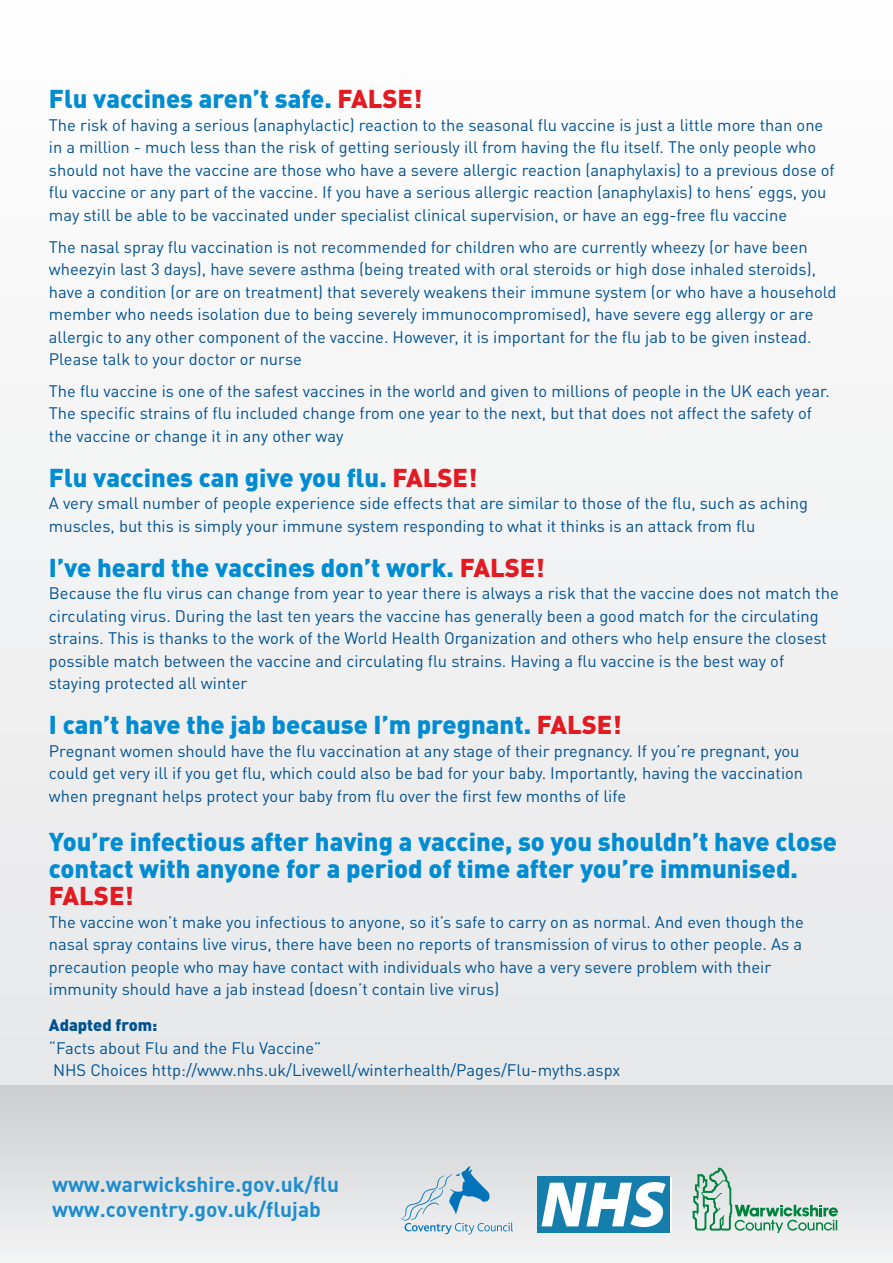
<style>
.page{position:relative;width:893px;height:1263px;background:#fff}
.page>*{position:absolute;margin:0;border:0;box-sizing:border-box;transform-origin:0 0}
.t1{font:900 25.5px/27px "DIN Pro";color:#008cd2}
.t2{font:900 25.5px "DIN Pro";color:#e21a21}
.t3{font:21px/25.2px "DIN Bold";color:#1e8dcd}
.t4{font:16.5px/22.5px "DIN Pro";color:#005190}
.t5{font:900 16.5px "DIN Pro";color:#005190}
.s1{color:#e21a21}
</style>
<div class="page">
<div style="left:0;top:0;width:893px;height:1085px;background:#f2f3f4"></div>
<div style="left:0;top:1085px;width:893px;height:178px;background:linear-gradient(to bottom,#cccdd0,#f3f4f5)"></div>
<svg style="left:693px;top:1168px;width:145px;height:65px;background:#bcd4c9"></svg>
<svg style="left:401px;top:1166px;width:112px;height:68px;background:#c4d5e1"></svg>
<div style="left:537px;top:1177px;width:133px;height:56px;background:#167eac"></div>
<svg style="left:541px;top:1182px;width:125px;height:45px"></svg>
<h1 class="t1" style="left:49px;top:82px;width:375px">Flu vaccines aren’t safe. <span class="s1">FALSE!</span></h1>
<p class="t4" style="left:49px;top:112px;width:787px">The risk of having a serious (anaphylactic) reaction to the seasonal flu vaccine is just a little more than one in a million - much less than the risk of getting seriously ill from having the flu itself. The only people who should not have the vaccine are those who have a severe allergic reaction (anaphylaxis) to a previous dose of flu vaccine or any part of the vaccine. If you have a serious allergic reaction (anaphylaxis) to hens’ eggs, you may still be able to be vaccinated under specialist clinical supervision, or have an egg-free flu vaccine</p>
<p class="t4" style="left:49px;top:234px;width:789px">The nasal spray flu vaccination is not recommended for children who are currently wheezy (or have been wheezyin last 3 days), have severe asthma (being treated with oral steroids or high dose inhaled steroids), have a condition (or are on treatment) that severely weakens their immune system (or who have a household member who needs isolation due to being severely immunocompromised), have severe egg allergy or are allergic to any other component of the vaccine. However, it is important for the flu jab to be given instead.<br>Please talk to your doctor or nurse</p>
<p class="t4" style="left:49px;top:378px;width:783px">The flu vaccine is one of the safest vaccines in the world and given to millions of people in the UK each year.<br>The specific strains of flu included change from one year to the next, but that does not affect the safety of the vaccine or change it in any other way</p>
<h1 class="t1" style="left:49px;top:460px;width:430px">Flu vaccines can give you flu. <span class="s1">FALSE!</span></h1>
<p class="t4" style="left:49px;top:490px;width:761px">A very small number of people experience side effects that are similar to those of the flu, such as aching muscles, but this is simply your immune system responding to what it thinks is an attack from flu</p>
<h1 class="t1" style="left:49px;top:550px;width:497px">I’ve heard the vaccines don’t work. <span class="s1">FALSE!</span></h1>
<p class="t4" style="left:49px;top:580px;width:791px">Because the flu virus can change from year to year there is always a risk that the vaccine does not match the circulating virus. During the last ten years the vaccine has generally been a good match for the circulating strains. This is thanks to the work of the World Health Organization and others who help ensure the closest possible match between the vaccine and circulating flu strains. Having a flu vaccine is the best way of staying protected all winter</p>
<h1 class="t1" style="left:49px;top:708px;width:574px">I can’t have the jab because I’m pregnant. <span class="s1">FALSE!</span></h1>
<p class="t4" style="left:49px;top:738px;width:756px">Pregnant women should have the flu vaccination at any stage of their pregnancy. If you’re pregnant, you could get very ill if you get flu, which could also be bad for your baby. Importantly, having the vaccination when pregnant helps protect your baby from flu over the first few months of life</p>
<h1 class="t1" style="left:49px;top:825px;width:790px">You’re infectious after having a vaccine, so you shouldn’t have close contact with anyone for a period of time after you’re immunised.</h1>
<h1 class="t2" style="left:49px;top:874px;width:86px">FALSE!</h1>
<p class="t4" style="left:49px;top:909px;width:756px">The vaccine won’t make you infectious to anyone, so it’s safe to carry on as normal. And even though the nasal spray contains live virus, there have been no reports of transmission of virus to other people. As a precaution people who may have contact with individuals who have a very severe problem with their immunity should have a jab instead (doesn’t contain live virus)</p>
<p class="t5" style="left:49px;top:1011px;width:110px">Adapted from:</p>
<p class="t4" style="left:49px;top:1035px;width:573px">“Facts about Flu and the Flu Vaccine”<br>NHS Choices http://www.nhs.uk/Livewell/winterhealth/Pages/Flu-myths.aspx</p>
<p class="t3" style="left:52px;top:1170px;width:289px">www.warwickshire.gov.uk/flu www.coventry.gov.uk/flujab</p>
</div>
